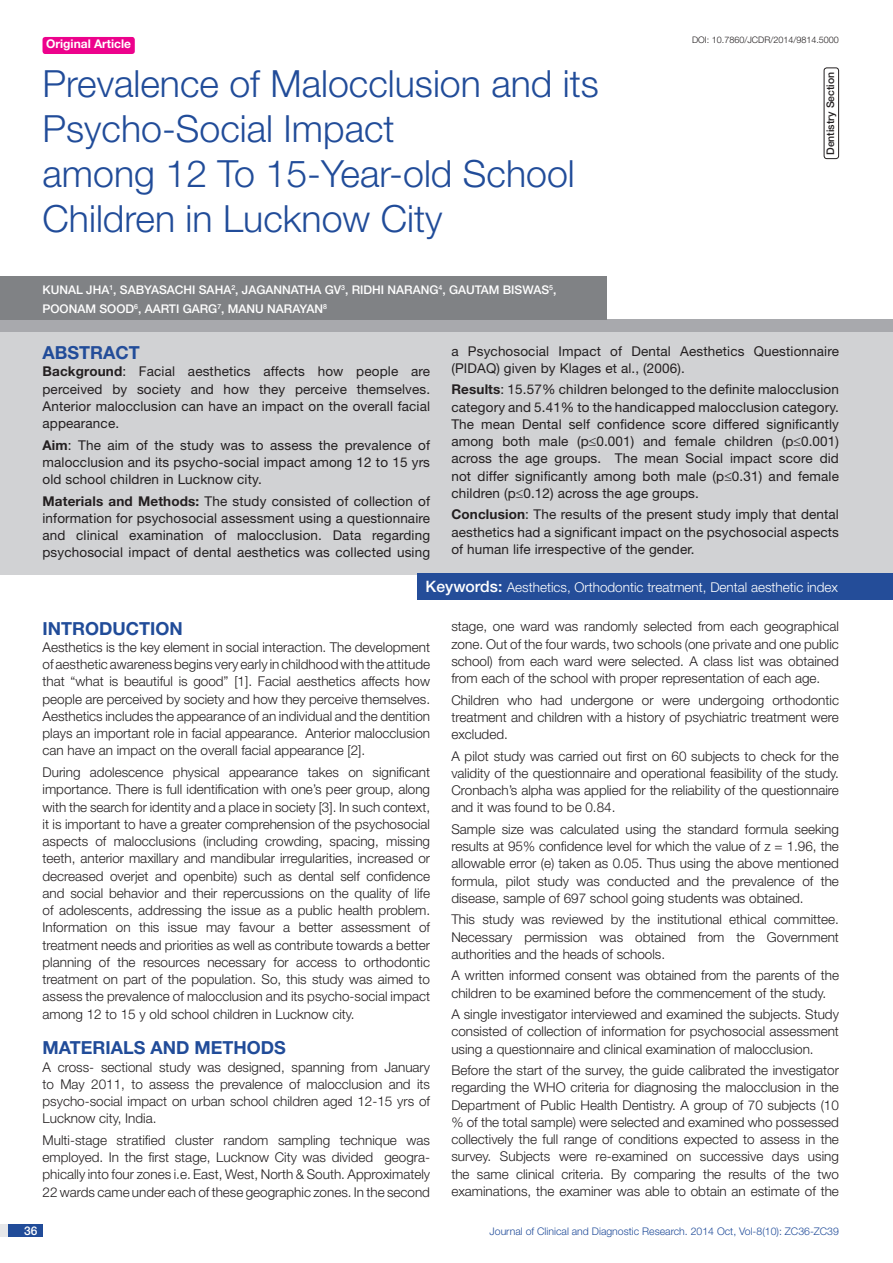
<style>
.page{position:relative;width:893px;height:1263px;background:#fff}
.page>*{position:absolute;margin:0;border:0;box-sizing:border-box;transform-origin:0 0}
.t1{font:300 37.5px/45px "Helvetica Neue";color:#214c99}
.Heading{font:700 18px "Helvetica Neue";color:#214c99}
.Abstract_head{font:700 18px "Helvetica Neue";color:#214c99}
.Body_text{font:300 13.5px/17.2px "Helvetica Neue";color:#231f20;text-align:justify}
.Body_text-2{font:13.5px/17.2px "Helvetica Neue";letter-spacing:.01em;color:#231f20;text-align:justify}
.t2{font:300 13.5px "Helvetica Neue";color:#fff}
.Author{font:500 12px/18.8px "Helvetica Neue";color:#fff}
.t3{font:700 12px "Helvetica Neue";color:#fff}
.t4{font:300 10.5px "Helvetica Neue";color:#214c99}
.t5{font:500 10.5px "Helvetica Neue";color:#231f20}
.DOI{font:300 9px "Helvetica Neue";color:#231f20}
.s1{color:#244d99}
.s2{font-weight:700}
.s3{font-weight:500;font-size:15.75px}
</style>
<div class="page">
<div style="left:0;top:1224px;width:43px;height:13px;background:#e6e7e9"></div>
<div style="left:8px;top:1224px;width:35px;height:13px;background:#214c99"></div>
<div style="left:43px;top:37px;width:92px;height:17px;background:#ed028c;border-radius:3px"></div>
<div style="left:0;top:331px;width:893px;height:243px;background:#d1d2d4"></div>
<div style="left:0;top:319px;width:893px;height:12px;background:#a8a9ad"></div>
<div style="left:417px;top:573px;width:476px;height:27px;background:#244d99"></div>
<div style="left:0;top:276px;width:606px;height:44px;background:#808285"></div>
<div style="left:824px;top:68px;width:15px;height:91px;border:1px solid #231f20;border-radius:3px"></div>
<p class="t3" style="left:46px;top:37px;width:87px">Original Article</p>
<p class="t1" style="left:43px;top:60px;width:558px">Prevalence of Malocclusion and its<br>Psycho-Social Impact</p>
<p class="t1" style="left:43px;top:150px;width:534px">among 12 To 15-Year-old School<br>Children in Lucknow City</p>
<p class="Author" style="left:43px;top:280px;width:515px">KUNAL JHA<sup>1</sup>, SABYASACHI SAHA<sup>2</sup>, JAGANNATHA GV<sup>3</sup>, RIDHI NARANG<sup>4</sup>, GAUTAM BISWAS<sup>5</sup>,<br>POONAM SOOD<sup>6</sup>, AARTI GARG<sup>7</sup>, MANU NARAYAN<sup>8</sup></p>
<p class="DOI" style="left:692px;top:35px;width:148px">DOI: 10.7860/JCDR/2014/9814.5000</p>
<p class="t5" style="left:824px;top:155px;width:85px;rotate:-90deg">DENTISTRY SECTION</p>
<p class="Abstract_head" style="left:43px;top:342px;width:99px">ABST<span class="s1">RAC</span>T</p>
<p class="Body_text-2" style="left:43px;top:363px;width:389px"><span class="s2">Background</span>: Facial aesthetics affects how people are perceived by society and how they perceive themselves.<br>Anterior malocclusion can have an impact on the overall facial appearance.</p>
<p class="Body_text-2" style="left:43px;top:436px;width:389px"><span class="s2">Aim</span>: The aim of the study was to assess the prevalence of malocclusion and its psycho-social impact among 12 to 15 yrs old school children in Lucknow city.</p>
<p class="Body_text-2" style="left:43px;top:492px;width:389px"><span class="s2">Materials and Methods:</span> The study consisted of collection of information for psychosocial assessment using a questionnaire and clinical examination of malocclusion. Data regarding psychosocial impact of dental aesthetics was collected using</p>
<p class="Body_text-2" style="left:451px;top:342px;width:389px">a Psychosocial Impact of Dental Aesthetics Questionnaire (PIDAQ) given by Klages et al., (2006).</p>
<p class="Body_text-2" style="left:451px;top:381px;width:389px"><span class="s2">Results</span>: 15.57% children belonged to the definite malocclusion category and 5.41% to the handicapped malocclusion category.<br>The mean Dental self confidence score differed significantly among both male (p≤0.001) and female children (p≤0.001) across the age groups. The mean Social impact score did not differ significantly among both male (p≤0.31) and female children (p≤0.12) across the age groups.</p>
<p class="Body_text-2" style="left:451px;top:506px;width:389px"><span class="s2">Conclusion</span>: The results of the present study imply that dental aesthetics had a significant impact on the psychosocial aspects of human life irrespective of the gender.</p>
<p class="t2" style="left:426px;top:579px;width:414px"><span class="s3">KEYWORDS:</span> Aesthetics, Orthodontic treatment, Dental aesthetic index</p>
<p class="Heading" style="left:43px;top:617px;width:142px">INTRODUCTION</p>
<p class="Body_text" style="left:43px;top:638px;width:389px">Aesthetics is the key element in social interaction. The development of aesthetic awareness begins very early in childhood with the attitude that “what is beautiful is good” [1]. Facial aesthetics affects how people are perceived by society and how they perceive themselves.<br>Aesthetics includes the appearance of an individual and the dentition plays an important role in facial appearance. Anterior malocclusion can have an impact on the overall facial appearance [2].</p>
<p class="Body_text" style="left:43px;top:763px;width:389px">During adolescence physical appearance takes on significant importance. There is full identification with one’s peer group, along with the search for identity and a place in society [3]. In such context, it is important to have a greater comprehension of the psychosocial aspects of malocclusions (including crowding, spacing, missing teeth, anterior maxillary and mandibular irregularities, increased or decreased overjet and openbite) such as dental self confidence and social behavior and their repercussions on the quality of life of adolescents, addressing the issue as a public health problem.<br>Information on this issue may favour a better assessment of treatment needs and priorities as well as contribute towards a better planning of the resources necessary for access to orthodontic treatment on part of the population. So, this study was aimed to assess the prevalence of malocclusion and its psycho-social impact among 12 to 15 y old school children in Lucknow city.</p>
<p class="Heading" style="left:43px;top:1037px;width:122px">MATERIALS and</p>
<p class="Heading" style="left:195px;top:1037px;width:91px">METHODs</p>
<p class="Body_text" style="left:43px;top:1058px;width:389px">A cross- sectional study was designed, spanning from January to May 2011, to assess the prevalence of malocclusion and its psycho-social impact on urban school children aged 12-15 yrs of Lucknow city, India.</p>
<p class="Body_text" style="left:43px;top:1131px;width:389px">Multi-stage stratified cluster random sampling technique was employed. In the first stage, Lucknow City was divided geogra&shy;phically into four zones i.e. East, West, North &amp; South. Approximately 22 wards came under each of these geographic zones. In the second</p>
<p class="Body_text" style="left:451px;top:617px;width:389px">stage, one ward was randomly selected from each geographical zone. Out of the four wards, two schools (one private and one public school) from each ward were selected. A class list was obtained from each of the school with proper representation of each age.</p>
<p class="Body_text" style="left:451px;top:691px;width:389px">Children who had undergone or were undergoing orthodontic treatment and children with a history of psychiatric treatment were excluded.</p>
<p class="Body_text" style="left:451px;top:747px;width:389px">A pilot study was carried out first on 60 subjects to check for the validity of the questionnaire and operational feasibility of the study.<br>Cronbach’s alpha was applied for the reliability of the questionnaire and it was found to be 0.84.</p>
<p class="Body_text" style="left:451px;top:820px;width:389px">Sample size was calculated using the standard formula seeking results at 95% confidence level for which the value of z = 1.96, the allowable error (e) taken as 0.05. Thus using the above mentioned formula, pilot study was conducted and the prevalence of the disease, sample of 697 school going students was obtained.</p>
<p class="Body_text" style="left:451px;top:910px;width:389px">This study was reviewed by the institutional ethical committee.<br>Necessary permission was obtained from the Government authorities and the heads of schools.</p>
<p class="Body_text" style="left:451px;top:966px;width:389px">A written informed consent was obtained from the parents of the children to be examined before the commencement of the study.</p>
<p class="Body_text" style="left:451px;top:1005px;width:389px">A single investigator interviewed and examined the subjects. Study consisted of collection of information for psychosocial assessment using a questionnaire and clinical examination of malocclusion.</p>
<p class="Body_text" style="left:451px;top:1061px;width:389px">Before the start of the survey, the guide calibrated the investigator regarding the WHO criteria for diagnosing the malocclusion in the Department of Public Health Dentistry. A group of 70 subjects (10 % of the total sample) were selected and examined who possessed collectively the full range of conditions expected to assess in the survey. Subjects were re-examined on successive days using the same clinical criteria. By comparing the results of the two examinations, the examiner was able to obtain an estimate of the</p>
<p class="Author" style="left:24px;top:1221px;width:15px">36</p>
<p class="t4" style="left:490px;top:1225px;width:351px">Journal of Clinical and Diagnostic Research. 2014 Oct, Vol-8(10): ZC36-ZC39</p>
</div>
